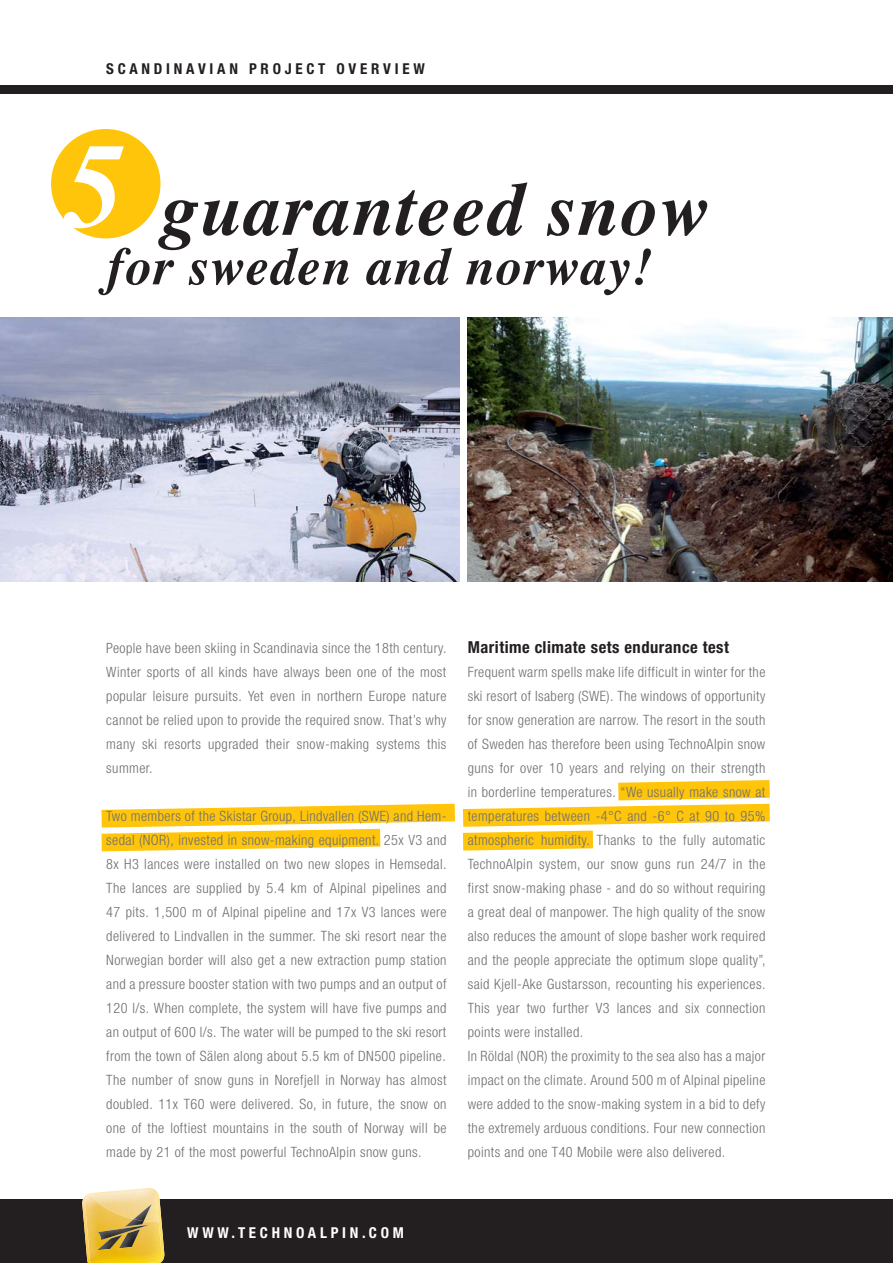
<style>
.page{position:relative;width:893px;height:1263px;background:#fff}
.page>*{position:absolute;margin:0;border:0;box-sizing:border-box;transform-origin:0 0}
.t1{font:italic 700 120px "Times";color:#fff}
.t2{font:italic 700 75px "Times";letter-spacing:.02em;color:#231f20}
.t3{font:italic 700 52.5px "Times";letter-spacing:.02em;color:#231f20}
.t4{font:700 condensed 16.5px "Helvetica Neue LTW1 G";letter-spacing:.03em;color:#231f20}
.t5{font:700 condensed 15px "Helvetica Neue LT Std";letter-spacing:.25em;color:#231f20}
.t6{font:700 condensed 15px "Helvetica Neue LT Std";letter-spacing:.25em;color:#fff}
.t7{font:300 condensed 14.25px/24px "Helvetica Neue LTW1 G";letter-spacing:.03em;color:#6d6e70;text-align:justify}
</style>
<div class="page">
<img style="left:0;top:317px;width:459px;height:264px">
<img style="left:468px;top:317px;width:425px;height:264px">
<div style="left:51px;top:129px;width:109px;height:109px;background:#ffc50b;border-radius:50%"></div>
<svg style="left:463px;top:780px;width:307px;height:70px"></svg>
<svg style="left:101px;top:804px;width:354px;height:47px"></svg>
<div style="left:0;top:1199px;width:893px;height:64px;background:#231f20"></div>
<div style="left:0;top:85px;width:893px;height:9px;background:#231f20"></div>
<svg style="left:82px;top:1188px;width:83px;height:75px"></svg>
<img style="left:134px;top:1204px;width:18px;height:17px">
<p class="t5" style="left:106px;top:64px;width:320px">SCANDINAVIAN PROJECT OVERVIEW</p>
<h1 class="t1" style="left:65px;top:137px;width:61px">5</h1>
<h2 class="t2" style="left:160px;top:179px;width:550px">guaranteed snow</h2>
<h3 class="t3" style="left:106px;top:245px;width:547px">for sweden and norway!</h3>
<p class="t7" style="left:106px;top:638px;width:342px">People have been skiing in Scandinavia since the 18th century.<br>Winter sports of all kinds have always been one of the most popular leisure pursuits. Yet even in northern Europe nature cannot be relied upon to provide the required snow. That’s why many ski resorts upgraded their snow-making systems this summer.</p>
<p class="t7" style="left:106px;top:806px;width:342px">Two members of the Skistar Group, Lindvallen (SWE) and Hem&shy;sedal (NOR), invested in snow-making equipment. 25x V3 and 8x H3 lances were installed on two new slopes in Hemsedal.<br>The lances are supplied by 5.4 km of Alpinal pipelines and 47 pits. 1,500 m of Alpinal pipeline and 17x V3 lances were delivered to Lindvallen in the summer. The ski resort near the Norwegian border will also get a new extraction pump station and a pressure booster station with two pumps and an output of 120 l/s. When complete, the system will have five pumps and an output of 600 l/s. The water will be pumped to the ski resort from the town of Sälen along about 5.5 km of DN500 pipeline.<br>The number of snow guns in Norefjell in Norway has almost doubled. 11x T60 were delivered. So, in future, the snow on one of the loftiest mountains in the south of Norway will be made by 21 of the most powerful TechnoAlpin snow guns.</p>
<p class="t4" style="left:468px;top:641px;width:263px">Maritime climate sets endurance test</p>
<p class="t7" style="left:468px;top:662px;width:299px;text-align:left">Frequent warm spells make life difficult in winter for the ski resort of Isaberg (SWE). The windows of opportunity for snow generation are narrow. The resort in the south of Sweden has therefore been using TechnoAlpin snow guns for over 10 years and relying on their strength in borderline temperatures. “We usually make snow at temperatures between -4°C and -6° C at 90 to 95% atmospheric humidity. Thanks to the fully automatic TechnoAlpin system, our snow guns run 24/7 in the first snow-making phase - and do so without requiring a great deal of manpower. The high quality of the snow also reduces the amount of slope basher work required and the people appreciate the optimum slope quality”, said Kjell-Ake Gustarsson, recounting his experiences.<br>This year two further V3 lances and six connection points were installed.<br>In Röldal (NOR) the proximity to the sea also has a major impact on the climate. Around 500 m of Alpinal pipeline were added to the snow-making system in a bid to defy the extremely arduous conditions. Four new connection points and one T40 Mobile were also delivered.</p>
<p class="t6" style="left:187px;top:1227px;width:218px">WWW.TECHNOALPIN.COM</p>
</div>
